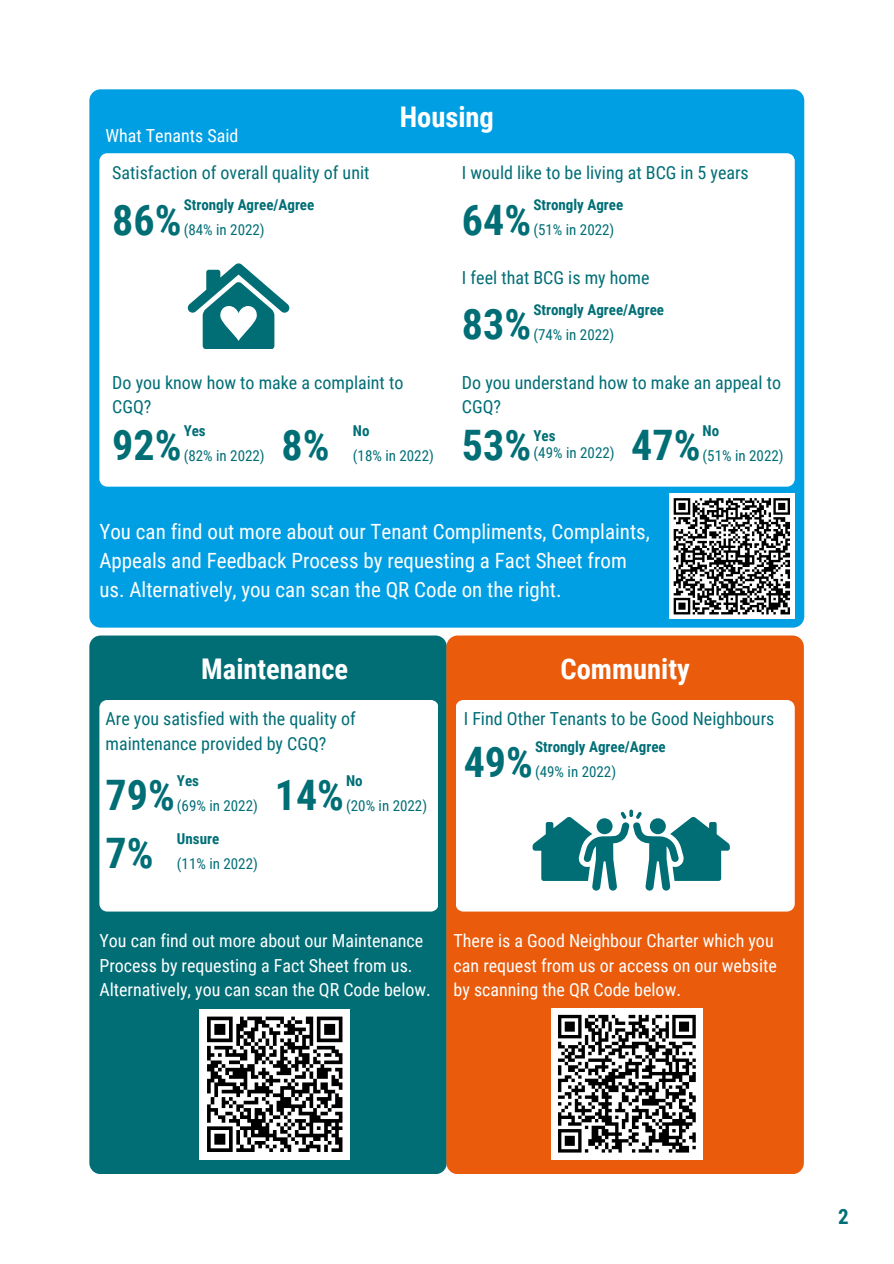
<style>
.page{position:relative;width:894px;height:1264px;background:#fff}
.page>*{position:absolute;margin:0;border:0;box-sizing:border-box;transform-origin:0 0}
.t1{font:700 42px "Roboto Condensed";color:#016e76}
.t2{font:700 28.5px "Roboto Condensed";color:#fff}
.t3{font:21px/29.2px "Roboto Condensed";color:#fff}
.t4{font:700 21px "Roboto Condensed";color:#016e76}
.t5{font:18px/24.8px "Roboto Condensed";color:#016e76}
.t6{font:18px/24.8px "Roboto Condensed";color:#fff}
.t7{font:15px "Roboto Condensed";color:#016e76}
.t8{font:700 15px "Roboto Condensed";color:#016e76}
</style>
<div class="page">
<div style="left:89px;top:635px;width:357px;height:539px;background:#016e76;border-radius:11px"></div>
<div style="left:446px;top:635px;width:357px;height:539px;background:#ea5b0c;border-radius:11px"></div>
<div style="left:89px;top:89px;width:715px;height:538px;background:#009fe3;border-radius:11px"></div>
<div style="left:99px;top:153px;width:695px;height:333px;background:#fff"></div>
<div style="left:456px;top:700px;width:338px;height:211px;background:#fff"></div>
<div style="left:99px;top:700px;width:339px;height:211px;background:#fff"></div>
<div style="left:668px;top:493px;width:126px;height:126px;background:#fff"></div>
<svg style="left:673px;top:498px;width:117px;height:117px"></svg>
<div style="left:200px;top:1009px;width:150px;height:150px;background:#fff"></div>
<svg style="left:207px;top:1016px;width:136px;height:136px"></svg>
<svg style="left:187px;top:263px;width:102px;height:86px;background:#7fb6ba"></svg>
<div style="left:551px;top:1008px;width:151px;height:151px;background:#fff"></div>
<svg style="left:558px;top:1014px;width:138px;height:139px"></svg>
<svg style="left:532px;top:809px;width:197px;height:81px;background:#7fb5b9"></svg>
<p class="t6" style="left:105px;top:123px;width:134px">What Tenants Said</p>
<h4 class="t2" style="left:399px;top:101px;width:96px">Housing</h4>
<h2 class="t5" style="left:112px;top:161px;width:258px">Satisfaction of overall quality of unit</h2>
<h4 class="t5" style="left:462px;top:161px;width:288px">I would like to be living at BCG in 5 years</h4>
<h1 class="t8" style="left:184px;top:196px;width:132px">Strongly Agree/Agree</h1>
<h5 class="t8" style="left:533px;top:196px;width:91px">Strongly Agree</h5>
<p class="t1" style="left:112px;top:196px;width:71px">86%</p>
<h1 class="t1" style="left:462px;top:196px;width:71px">64%</h1>
<h5 class="t7" style="left:184px;top:221px;width:82px">(84% in 2022)</h5>
<p class="t7" style="left:533px;top:221px;width:82px">(51% in 2022)</p>
<h4 class="t5" style="left:462px;top:265px;width:189px">I feel that BCG is my home</h4>
<h4 class="t5" style="left:112px;top:370px;width:292px">Do you know how to make a complaint to<br>CGQ?</h4>
<p class="t8" style="left:533px;top:301px;width:132px">Strongly Agree/Agree</p>
<h5 class="t1" style="left:462px;top:300px;width:71px">83%</h5>
<h1 class="t7" style="left:533px;top:326px;width:82px">(74% in 2022)</h1>
<p class="t5" style="left:462px;top:370px;width:320px">Do you understand how to make an appeal to<br>CGQ?</p>
<h4 class="t8" style="left:184px;top:422px;width:24px">Yes</h4>
<h5 class="t1" style="left:112px;top:421px;width:71px">92%</h5>
<h1 class="t7" style="left:184px;top:447px;width:82px">(82% in 2022)</h1>
<h5 class="t8" style="left:353px;top:422px;width:18px">No</h5>
<h4 class="t1" style="left:281px;top:421px;width:50px">8%</h4>
<p class="t1" style="left:462px;top:421px;width:71px">53%</p>
<h1 class="t8" style="left:533px;top:427px;width:24px">Yes</h1>
<p class="t7" style="left:533px;top:444px;width:82px">(49% in 2022)</p>
<h2 class="t7" style="left:353px;top:447px;width:82px">(18% in 2022)</h2>
<h4 class="t8" style="left:702px;top:422px;width:18px">No</h4>
<h2 class="t1" style="left:631px;top:421px;width:71px">47%</h2>
<h1 class="t7" style="left:702px;top:447px;width:82px">(51% in 2022)</h1>
<h1 class="t3" style="left:99px;top:517px;width:552px">You can find out more about our Tenant Compliments, Complaints,<br>Appeals and Feedback Process by requesting a Fact Sheet from us. Alternatively, you can scan the QR Code on the right.</h1>
<h1 class="t2" style="left:201px;top:653px;width:148px">Maintenance</h1>
<h5 class="t2" style="left:560px;top:653px;width:131px">Community</h5>
<h1 class="t5" style="left:105px;top:706px;width:252px">Are you satisfied with the quality of maintenance provided by CGQ?</h1>
<h5 class="t5" style="left:463px;top:706px;width:312px">I Find Other Tenants to be Good Neighbours</h5>
<h1 class="t8" style="left:535px;top:738px;width:132px">Strongly Agree/Agree</h1>
<h1 class="t1" style="left:463px;top:737px;width:71px">49%</h1>
<p class="t7" style="left:535px;top:763px;width:82px">(49% in 2022)</p>
<h4 class="t8" style="left:177px;top:771px;width:24px">Yes</h4>
<p class="t8" style="left:346px;top:771px;width:18px">No</p>
<p class="t1" style="left:105px;top:771px;width:71px">79%</p>
<p class="t1" style="left:275px;top:771px;width:71px">14%</p>
<h5 class="t7" style="left:177px;top:797px;width:82px">(69% in 2022)</h5>
<h4 class="t7" style="left:346px;top:797px;width:82px">(20% in 2022)</h4>
<h5 class="t1" style="left:105px;top:829px;width:50px">7%</h5>
<p class="t8" style="left:177px;top:829px;width:44px">Unsure</p>
<h3 class="t7" style="left:177px;top:854px;width:82px">(11% in 2022)</h3>
<h5 class="t6" style="left:99px;top:928px;width:333px">You can find out more about our Maintenance<br>Process by requesting a Fact Sheet from us.<br>Alternatively, you can scan the QR Code below.</h5>
<p class="t6" style="left:453px;top:928px;width:325px">There is a Good Neighbour Charter which you can request from us or access on our website by scanning the QR Code below.</p>
<h5 class="t4" style="left:838px;top:1204px;width:12px">2</h5>
</div>
